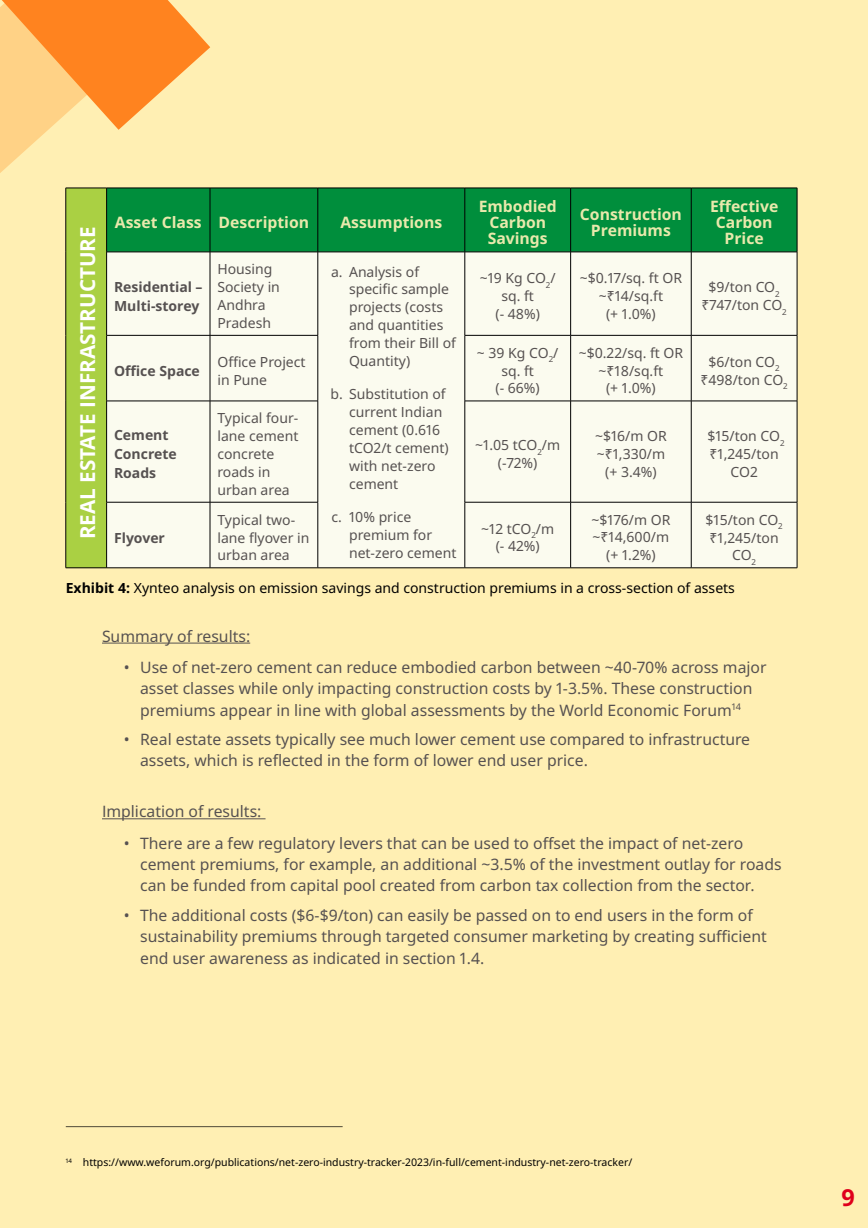
<style>
.page{position:relative;width:868px;height:1228px;background:#ffefb3}
.page>*{position:absolute;margin:0;border:0;box-sizing:border-box;transform-origin:0 0}
.t1{font:700 23.45px "Noto IKEA Latin";color:#df001b}
.t2{font:700 20.65px "Noto IKEA Latin";color:#fff}
.t3{font:15.75px/21.3px "Noto IKEA Latin";color:#565151}
.t4{font:700 15.75px/16.1px "Noto IKEA Latin";color:#e9e9ac;text-align:center}
.t5{font:14px/17.8px "Noto IKEA Latin";color:#565151;text-align:center}
.t6{font:14px "Noto IKEA Latin";color:#000}
.t7{font:700 14px/18.9px "Noto IKEA Latin";color:#565151}
.t8{font:10.5px "Noto IKEA Latin";color:#000}
.s1{font-weight:700}
</style>
<div class="page">
<svg style="left:0;top:0;width:210px;height:173px"></svg>
<hr style="left:102px;top:643px;width:148px;height:1px;background:#565151">
<hr style="left:102px;top:818px;width:164px;height:1px;background:#565151">
<div style="left:66px;top:188px;width:41px;height:380px;background:#aad043"></div>
<div style="left:107px;top:189px;width:690px;height:63px;background:#008e3c"></div>
<div style="left:107px;top:253px;width:690px;height:315px;background:#fbfbef"></div>
<hr style="left:66px;top:188px;width:41px;height:1px;background:#000">
<hr style="left:66px;top:188px;width:1px;height:64px;background:#000">
<hr style="left:107px;top:188px;width:103px;height:1px;background:#000">
<hr style="left:106px;top:188px;width:1px;height:64px;background:#000">
<hr style="left:210px;top:188px;width:108px;height:1px;background:#000">
<hr style="left:210px;top:188px;width:1px;height:64px;background:#000">
<hr style="left:318px;top:188px;width:147px;height:1px;background:#000">
<hr style="left:318px;top:188px;width:1px;height:64px;background:#000">
<hr style="left:465px;top:188px;width:106px;height:1px;background:#000">
<hr style="left:465px;top:188px;width:1px;height:64px;background:#000">
<hr style="left:571px;top:188px;width:120px;height:1px;background:#000">
<hr style="left:570px;top:188px;width:1px;height:64px;background:#000">
<hr style="left:691px;top:188px;width:106px;height:1px;background:#000">
<hr style="left:691px;top:188px;width:1px;height:64px;background:#000">
<hr style="left:797px;top:188px;width:1px;height:64px;background:#000">
<hr style="left:66px;top:252px;width:1px;height:83px;background:#000">
<hr style="left:106px;top:252px;width:104px;height:1px;background:#000">
<hr style="left:106px;top:252px;width:1px;height:83px;background:#000">
<hr style="left:210px;top:252px;width:108px;height:1px;background:#000">
<hr style="left:210px;top:252px;width:1px;height:83px;background:#000">
<hr style="left:318px;top:252px;width:147px;height:1px;background:#000">
<hr style="left:318px;top:252px;width:1px;height:83px;background:#000">
<hr style="left:465px;top:252px;width:106px;height:1px;background:#000">
<hr style="left:465px;top:252px;width:1px;height:83px;background:#000">
<hr style="left:571px;top:252px;width:120px;height:1px;background:#000">
<hr style="left:570px;top:252px;width:1px;height:83px;background:#000">
<hr style="left:691px;top:252px;width:106px;height:1px;background:#000">
<hr style="left:691px;top:252px;width:1px;height:83px;background:#000">
<hr style="left:797px;top:252px;width:1px;height:83px;background:#000">
<hr style="left:66px;top:335px;width:1px;height:66px;background:#000">
<hr style="left:106px;top:335px;width:104px;height:1px;background:#000">
<hr style="left:106px;top:335px;width:1px;height:66px;background:#000">
<hr style="left:210px;top:335px;width:108px;height:1px;background:#000">
<hr style="left:210px;top:335px;width:1px;height:66px;background:#000">
<hr style="left:318px;top:335px;width:1px;height:66px;background:#000">
<hr style="left:465px;top:335px;width:106px;height:1px;background:#000">
<hr style="left:465px;top:335px;width:1px;height:66px;background:#000">
<hr style="left:571px;top:335px;width:120px;height:1px;background:#000">
<hr style="left:570px;top:335px;width:1px;height:66px;background:#000">
<hr style="left:691px;top:335px;width:106px;height:1px;background:#000">
<hr style="left:691px;top:335px;width:1px;height:66px;background:#000">
<hr style="left:797px;top:335px;width:1px;height:66px;background:#000">
<hr style="left:66px;top:401px;width:1px;height:101px;background:#000">
<hr style="left:106px;top:401px;width:104px;height:1px;background:#000">
<hr style="left:106px;top:401px;width:1px;height:101px;background:#000">
<hr style="left:210px;top:401px;width:108px;height:1px;background:#000">
<hr style="left:210px;top:401px;width:1px;height:101px;background:#000">
<hr style="left:318px;top:401px;width:1px;height:101px;background:#000">
<hr style="left:465px;top:401px;width:106px;height:1px;background:#000">
<hr style="left:465px;top:401px;width:1px;height:101px;background:#000">
<hr style="left:571px;top:401px;width:120px;height:1px;background:#000">
<hr style="left:570px;top:401px;width:1px;height:101px;background:#000">
<hr style="left:691px;top:401px;width:106px;height:1px;background:#000">
<hr style="left:691px;top:401px;width:1px;height:101px;background:#000">
<hr style="left:797px;top:401px;width:1px;height:101px;background:#000">
<hr style="left:66px;top:502px;width:1px;height:66px;background:#000">
<hr style="left:106px;top:502px;width:104px;height:1px;background:#000">
<hr style="left:106px;top:502px;width:1px;height:66px;background:#000">
<hr style="left:210px;top:502px;width:108px;height:1px;background:#000">
<hr style="left:210px;top:502px;width:1px;height:66px;background:#000">
<hr style="left:318px;top:502px;width:1px;height:66px;background:#000">
<hr style="left:465px;top:502px;width:106px;height:1px;background:#000">
<hr style="left:465px;top:502px;width:1px;height:66px;background:#000">
<hr style="left:571px;top:502px;width:120px;height:1px;background:#000">
<hr style="left:570px;top:502px;width:1px;height:66px;background:#000">
<hr style="left:691px;top:502px;width:106px;height:1px;background:#000">
<hr style="left:691px;top:502px;width:1px;height:66px;background:#000">
<hr style="left:797px;top:502px;width:1px;height:66px;background:#000">
<hr style="left:66px;top:568px;width:41px;height:1px;background:#000">
<hr style="left:107px;top:568px;width:103px;height:1px;background:#000">
<hr style="left:210px;top:568px;width:108px;height:1px;background:#000">
<hr style="left:318px;top:568px;width:147px;height:1px;background:#000">
<hr style="left:465px;top:568px;width:106px;height:1px;background:#000">
<hr style="left:571px;top:568px;width:120px;height:1px;background:#000">
<hr style="left:691px;top:568px;width:106px;height:1px;background:#000">
<hr style="left:66px;top:1126px;width:277px;height:1px;background:#000">
<h2 class="t2" style="left:73px;top:539px;width:314px;rotate:-90deg">REAL ESTATE INFRASTRUCTURE</h2>
<p class="t4" style="left:115px;top:214px;width:196px">Asset Class Description</p>
<p class="t4" style="left:340px;top:214px;width:103px">Assumptions</p>
<p class="t4" style="left:479px;top:198px;width:80px">Embodied<br>Carbon<br>Savings</p>
<p class="t4" style="left:580px;top:206px;width:104px">Construction<br>Premiums</p>
<p class="t4" style="left:710px;top:198px;width:70px">Effective<br>Carbon<br>Price</p>
<p class="t5" style="left:217px;top:260px;width:64px;text-align:left">Housing<br>Society in<br>Andhra<br>Pradesh</p>
<p class="t5" style="left:349px;top:262px;width:109px;text-align:left;text-indent:-18px">a. Analysis of specific sample projects (costs and quantities from their Bill of<br>Quantity)</p>
<p class="t5" style="left:349px;top:385px;width:101px;text-align:left;text-indent:-18px">b. Substitution of current Indian cement (0.616 tCO2/t cement) with net-zero cement</p>
<p class="t5" style="left:349px;top:508px;width:109px;text-align:left;text-indent:-17px">c. 10% price premium for net-zero cement</p>
<p class="t5" style="left:480px;top:269px;width:77px">~19 Kg CO<sub>2</sub>/ sq. ft<br>(- 48%)</p>
<p class="t5" style="left:580px;top:269px;width:104px">~$0.17/sq. ft OR ~₹14/sq.ft<br>(+ 1.0%)</p>
<p class="t5" style="left:701px;top:278px;width:87px">$9/ton CO<sub>2 </sub>₹747/ton CO<sub>2</sub></p>
<p class="t7" style="left:114px;top:277px;width:90px">Residential –<br>Multi-storey</p>
<p class="t7" style="left:114px;top:361px;width:87px">Office Space</p>
<p class="t5" style="left:217px;top:352px;width:90px;text-align:left">Office Project in Pune</p>
<p class="t5" style="left:477px;top:343px;width:83px">~ 39 Kg CO<sub>2</sub>/ sq. ft<br>(- 66%)</p>
<p class="t5" style="left:579px;top:343px;width:106px">~$0.22/sq. ft OR ~₹18/sq.ft<br>(+ 1.0%)</p>
<p class="t5" style="left:701px;top:352px;width:89px">$6/ton CO<sub>2 </sub>₹498/ton CO<sub>2</sub></p>
<p class="t7" style="left:114px;top:425px;width:64px">Cement<br>Concrete<br>Roads</p>
<p class="t5" style="left:217px;top:409px;width:82px;text-align:left">Typical four&shy;lane cement concrete roads in urban area</p>
<p class="t5" style="left:475px;top:436px;width:87px">~1.05 tCO<sub>2</sub>/m (-72%)</p>
<p class="t5" style="left:595px;top:427px;width:73px">~$16/m OR ~₹1,330/m (+ 3.4%)</p>
<p class="t5" style="left:707px;top:427px;width:79px">$15/ton CO<sub>2 </sub>₹1,245/ton<br>CO2</p>
<p class="t5" style="left:217px;top:510px;width:94px;text-align:left">Typical two&shy;lane flyover in urban area</p>
<p class="t5" style="left:481px;top:519px;width:74px">~12 tCO<sub>2</sub>/m (- 42%)</p>
<p class="t5" style="left:591px;top:510px;width:80px">~$176/m OR ~₹14,600/m (+ 1.2%)</p>
<p class="t5" style="left:706px;top:510px;width:79px">$15/ton CO<sub>2 </sub>₹1,245/ton<br>CO<sub>2</sub></p>
<p class="t7" style="left:114px;top:528px;width:52px">Flyover</p>
<p class="t6" style="left:66px;top:578px;width:671px"><span class="s1">Exhibit 4:</span> Xynteo analysis on emission savings and construction premiums in a cross-section of assets</p>
<p class="t3" style="left:102px;top:624px;width:150px">Summary of results:</p>
<p class="t3" style="left:124px;top:656px;width:644px;text-align:center">• Use of net-zero cement can reduce embodied carbon between ~40-70% across major asset classes while only impacting construction costs by 1-3.5%. These construction premiums appear in line with global assessments by the World Economic Forum<sup>14</sup></p>
<p class="t3" style="left:140px;top:728px;width:612px;text-indent:-16px">• Real estate assets typically see much lower cement use compared to infrastructure assets, which is reflected in the form of lower end user price.</p>
<p class="t3" style="left:102px;top:800px;width:161px">Implication of results:</p>
<p class="t3" style="left:140px;top:832px;width:643px;text-indent:-16px">• There are a few regulatory levers that can be used to offset the impact of net-zero cement premiums, for example, an additional ~3.5% of the investment outlay for roads can be funded from capital pool created from carbon tax collection from the sector.</p>
<p class="t3" style="left:140px;top:904px;width:628px;text-indent:-16px">• The additional costs ($6-$9/ton) can easily be passed on to end users in the form of sustainability premiums through targeted consumer marketing by creating sufficient end user awareness as indicated in section 1.4.</p>
<p class="t8" style="left:66px;top:1155px;width:568px"><sup>14</sup> https://www.weforum.org/publications/net-zero-industry-tracker-2023/in-full/cement-industry-net-zero-tracker/</p>
<h1 class="t1" style="left:841px;top:1180px;width:16px">9</h1>
</div>
